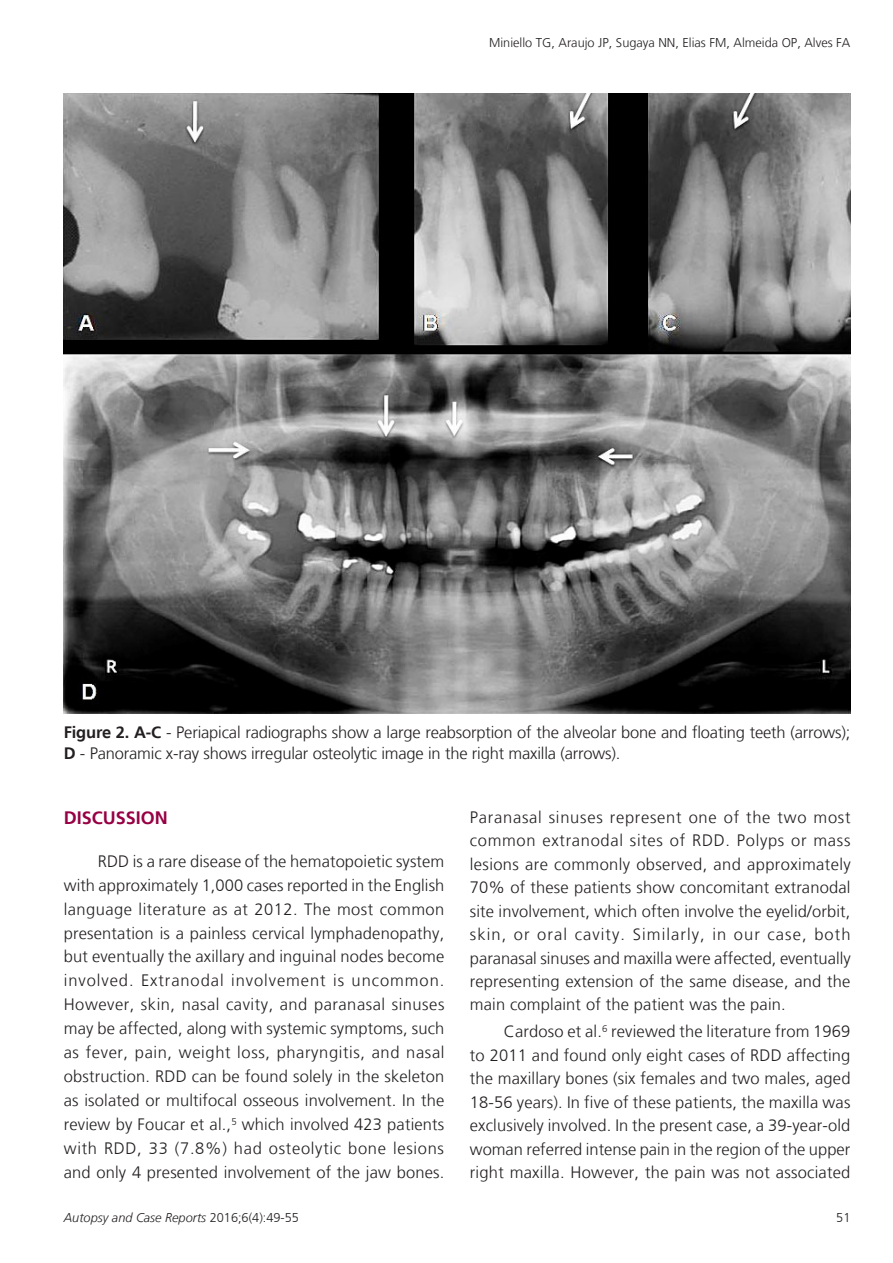
<style>
.page{position:relative;width:893px;height:1263px;background:#fff}
.page>*{position:absolute;margin:0;border:0;box-sizing:border-box;transform-origin:0 0}
.Heading1{font:700 18px "Frutiger LT";color:#970044}
.Paragraph{font:300 16.5px/23.4px "Frutiger LT";letter-spacing:.01em;color:#231f20;text-align:justify}
.FigureCaption{font:300 16.5px/21px "Frutiger LT";letter-spacing:-.01em;color:#231f20}
.RunningAuthorsAlt{font:300 12.75px "Frutiger LT";color:#231f20}
.RunningHeader{font:italic 300 12.75px "Frutiger LT";color:#231f20}
.Numbering{font:300 12.75px "Frutiger LT";color:#231f20}
.s1{font-weight:700}
.s2{font-style:normal}
</style>
<div class="page">
<img style="left:64px;top:94px;width:786px;height:619px">
<p class="RunningAuthorsAlt" style="left:489px;top:35px;width:363px">Miniello TG, Araujo JP, Sugaya NN, Elias FM, Almeida OP, Alves FA</p>
<p class="FigureCaption" style="left:64px;top:722px;width:788px"><span class="s1">Figure 2. A-C</span> - Periapical radiographs show a large reabsorption of the alveolar bone and floating teeth (arrows);<br><span class="s1">D</span> - Panoramic x-ray shows irregular osteolytic image in the right maxilla (arrows).</p>
<p class="Heading1" style="left:64px;top:807px;width:106px">DISCUSSION</p>
<p class="Paragraph" style="left:64px;top:849px;width:382px;line-height:24px;text-indent:34px">RDD is a rare disease of the hematopoietic system with approximately 1,000 cases reported in the English language literature as at 2012. The most common presentation is a painless cervical lymphadenopathy, but eventually the axillary and inguinal nodes become involved. Extranodal involvement is uncommon.<br>However, skin, nasal cavity, and paranasal sinuses may be affected, along with systemic symptoms, such as fever, pain, weight loss, pharyngitis, and nasal obstruction. RDD can be found solely in the skeleton as isolated or multifocal osseous involvement. In the review by Foucar et al.,<sup>5</sup> which involved 423 patients with RDD, 33 (7.8%) had osteolytic bone lesions and only 4 presented involvement of the jaw bones.</p>
<p class="RunningHeader" style="left:64px;top:1210px;width:237px">Autopsy and Case Reports <span class="s2">2016;6(4):49-55</span></p>
<p class="Paragraph" style="left:470px;top:806px;width:382px">Paranasal sinuses represent one of the two most common extranodal sites of RDD. Polyps or mass lesions are commonly observed, and approximately 70% of these patients show concomitant extranodal site involvement, which often involve the eyelid/orbit, skin, or oral cavity. Similarly, in our case, both paranasal sinuses and maxilla were affected, eventually representing extension of the same disease, and the main complaint of the patient was the pain.</p>
<p class="Paragraph" style="left:470px;top:1020px;width:382px;text-indent:34px">Cardoso et al.<sup>6</sup> reviewed the literature from 1969 to 2011 and found only eight cases of RDD affecting the maxillary bones (six females and two males, aged 18-56 years). In five of these patients, the maxilla was exclusively involved. In the present case, a 39-year-old woman referred intense pain in the region of the upper right maxilla. However, the pain was not associated</p>
<p class="Numbering" style="left:836px;top:1210px;width:16px">51</p>
</div>
